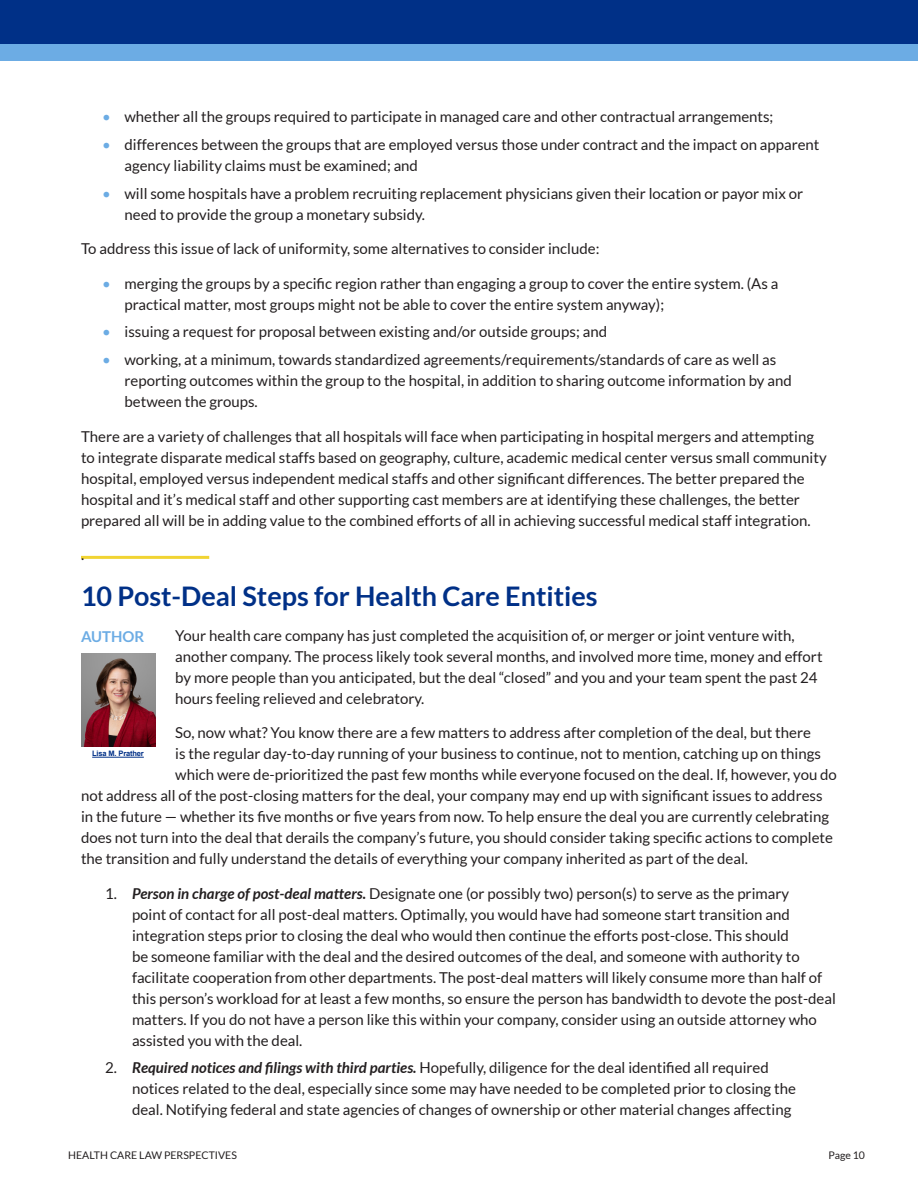
<style>
.page{position:relative;width:918px;height:1188px;background:#fff}
.page>*{position:absolute;margin:0;border:0;box-sizing:border-box;transform-origin:0 0}
.Sub_Title_Body{font:700 27px "Lato";color:#003087}
.Bullet_indent{font:15px/21px "Lato";color:#231f20}
.Body_Text{font:15px/21px "Lato";color:#231f20}
.t1{font:700 15px "Lato";color:#6cace4}
.t2{font:10.5px "Lato";color:#231f20}
.t3{font:700 7.5px "Arial";letter-spacing:-.02em;color:#003087}
.s1{color:#6cace4}
.s2{font-weight:700;font-style:italic}
</style>
<div class="page">
<div style="left:0;top:0;width:918px;height:44px;background:#003087"></div>
<div style="left:0;top:44px;width:918px;height:16px;background:#6cace4"></div>
<hr style="left:81px;top:556px;width:128px;height:3px;background:#f1d432">
<img style="left:81px;top:654px;width:74px;height:92px">
<hr style="left:92px;top:757px;width:52px;height:1px;background:#003087">
<p class="Bullet_indent" style="left:102px;top:106px;width:673px"><span class="s1">•</span> whether all the groups required to participate in managed care and other contractual arrangements;</p>
<p class="Bullet_indent" style="left:124px;top:134px;width:697px;text-indent:-22px"><span class="s1">•</span> differences between the groups that are employed versus those under contract and the impact on apparent agency liability claims must be examined; and</p>
<p class="Bullet_indent" style="left:124px;top:183px;width:680px;text-indent:-22px"><span class="s1">•</span> will some hospitals have a problem recruiting replacement physicians given their location or payor mix or need to provide the group a monetary subsidy.</p>
<p class="Body_Text" style="left:81px;top:238px;width:520px">To address this issue of lack of uniformity, some alternatives to consider include:</p>
<p class="Bullet_indent" style="left:124px;top:273px;width:656px;text-indent:-22px"><span class="s1">•</span> merging the groups by a specific region rather than engaging a group to cover the entire system. (As a practical matter, most groups might not be able to cover the entire system anyway);</p>
<p class="Bullet_indent" style="left:102px;top:321px;width:507px"><span class="s1">•</span> issuing a request for proposal between existing and/or outside groups; and</p>
<p class="Bullet_indent" style="left:124px;top:349px;width:669px;text-indent:-22px"><span class="s1">•</span> working, at a minimum, towards standardized agreements/requirements/standards of care as well as reporting outcomes within the group to the hospital, in addition to sharing outcome information by and between the groups.</p>
<p class="Body_Text" style="left:81px;top:426px;width:747px">There are a variety of challenges that all hospitals will face when participating in hospital mergers and attempting to integrate disparate medical staffs based on geography, culture, academic medical center versus small community hospital, employed versus independent medical staffs and other significant differences. The better prepared the hospital and it’s medical staff and other supporting cast members are at identifying these challenges, the better prepared all will be in adding value to the combined efforts of all in achieving successful medical staff integration.</p>
<p class="Body_Text" style="left:81px;top:544px;width:5px">.</p>
<p class="Sub_Title_Body" style="left:81px;top:581px;width:518px">10 Post-Deal Steps for Health Care Entities</p>
<p class="Body_Text" style="left:175px;top:625px;width:649px">Your health care company has just completed the acquisition of, or merger or joint venture with, another company. The process likely took several months, and involved more time, money and effort by more people than you anticipated, but the deal “closed” and you and your team spent the past 24 hours feeling relieved and celebratory.</p>
<p class="Body_Text" style="left:175px;top:722px;width:637px">So, now what? You know there are a few matters to address after completion of the deal, but there</p>
<p class="Body_Text" style="left:175px;top:743px;width:647px">is the regular day-to-day running of your business to continue, not to mention, catching up on things</p>
<p class="Body_Text" style="left:175px;top:764px;width:663px">which were de-prioritized the past few months while everyone focused on the deal. If, however, you do</p>
<p class="Body_Text" style="left:81px;top:785px;width:743px">not address all of the post-closing matters for the deal, your company may end up with significant issues to address</p>
<p class="Body_Text" style="left:81px;top:806px;width:750px">in the future — whether its five months or five years from now. To help ensure the deal you are currently celebrating</p>
<p class="Body_Text" style="left:81px;top:827px;width:754px">does not turn into the deal that derails the company’s future, you should consider taking specific actions to complete</p>
<p class="Body_Text" style="left:81px;top:848px;width:669px">the transition and fully understand the details of everything your company inherited as part of the deal.</p>
<p class="Bullet_indent" style="left:132px;top:883px;width:705px;text-indent:-27px">1. <span class="s2">Person in charge of post-deal matters.</span> Designate one (or possibly two) person(s) to serve as the primary<br>point of contact for all post-deal matters. Optimally, you would have had someone start transition and integration steps prior to closing the deal who would then continue the efforts post-close. This should<br>be someone familiar with the deal and the desired outcomes of the deal, and someone with authority to facilitate cooperation from other departments. The post-deal matters will likely consume more than half of this person’s workload for at least a few months, so ensure the person has bandwidth to devote the post-deal matters. If you do not have a person like this within your company, consider using an outside attorney who assisted you with the deal.</p>
<p class="Bullet_indent" style="left:132px;top:1057px;width:665px;text-indent:-27px">2. <span class="s2">Required notices and filings with third parties.</span> Hopefully, diligence for the deal identified all required notices related to the deal, especially since some may have needed to be completed prior to closing the deal. Notifying federal and state agencies of changes of ownership or other material changes affecting</p>
<p class="t1" style="left:81px;top:628px;width:65px">AUTHOR</p>
<p class="t3" style="left:92px;top:748px;width:53px">Lisa M. Prather</p>
<p class="t2" style="left:68px;top:1149px;width:170px">HEALTH CARE LAW PERSPECTIVES</p>
<p class="t2" style="left:829px;top:1149px;width:38px">Page 10</p>
</div>
